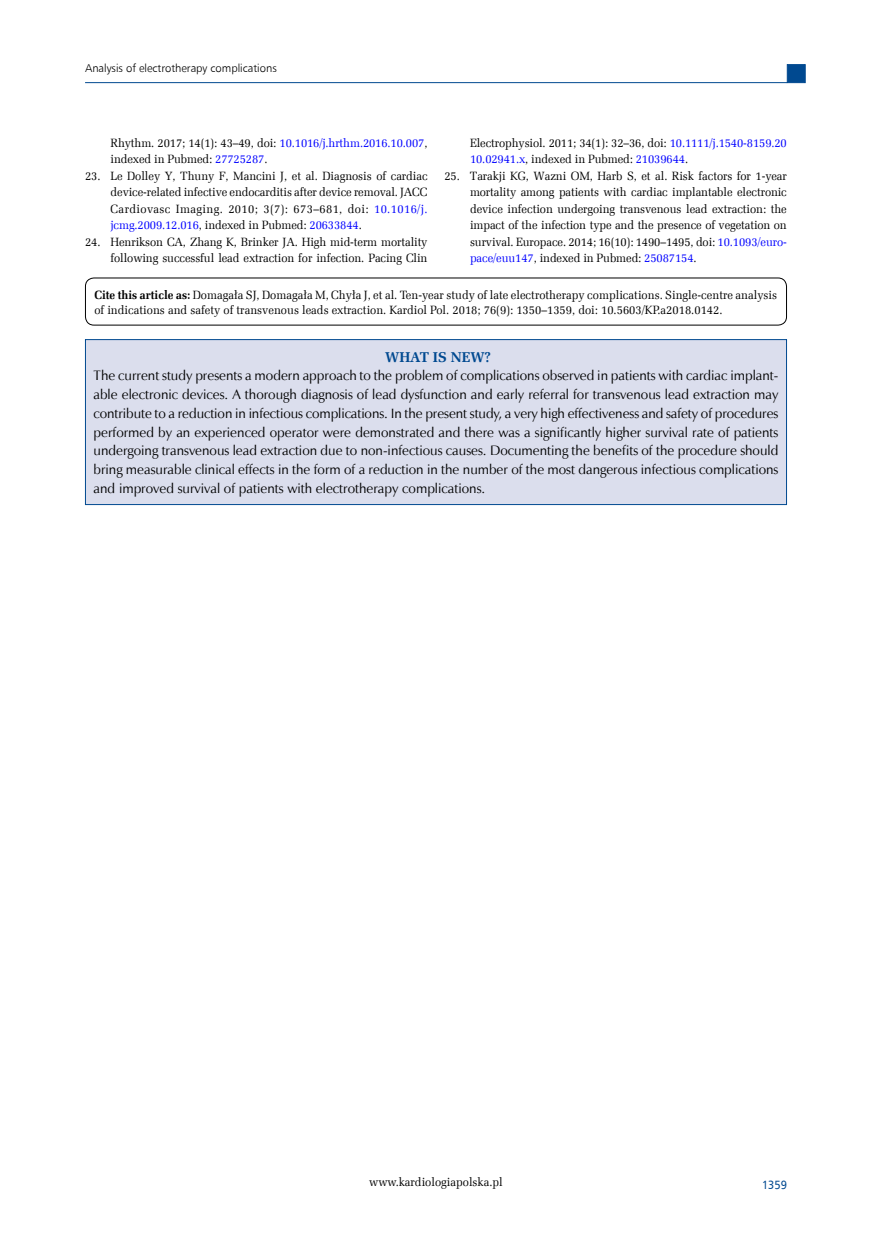
<style>
.page{position:relative;width:872px;height:1234px;background:#fff}
.page>*{position:absolute;margin:0;border:0;box-sizing:border-box;transform-origin:0 0}
._06_Srodtytul_1{font:700 14.25px "Zapf Ellipt EU";color:#004990}
._09_Tekst_pierwszy_A{font:13.65px/18.8px "Zapf Humnst EU";color:#000;text-align:justify}
._20_Pismiennictwo_ra{font:12px/16.5px "Zapf Ellipt EU";letter-spacing:-.01em;color:#000;scale:.95 1}
.t1{font:12px "Humnst 777 EU";color:#004990;scale:.9 1}
.t2{font:11.25px "Humnst 777 Lt EU";color:#000}
.s1{color:#00f}
.s2{font-weight:700}
</style>
<div class="page">
<div style="left:85px;top:339px;width:702px;height:166px;background:#dbdeed;border:1px solid #004990"></div>
<div style="left:85px;top:277px;width:702px;height:48px;border:1px solid #000;border-radius:9px"></div>
<hr style="left:85px;top:82px;width:702px;height:1px;background:#004990">
<div style="left:787px;top:64px;width:18px;height:19px;background:#004990;border:1px solid #004990"></div>
<p class="t2" style="left:85px;top:61px;width:193px">Analysis of electrotherapy complications</p>
<p class="_20_Pismiennictwo_ra" style="left:111px;top:135px;width:335px">Rhythm. 2017; 14(1): 43–49, doi: <span class="s1">10.1016/j.hrthm.2016.10.007</span>, indexed in Pubmed: <span class="s1">27725287</span>.</p>
<p class="_20_Pismiennictwo_ra" style="left:111px;top:168px;width:335px;text-align:justify;text-indent:-26px">23. Le Dolley Y, Thuny F, Mancini J, et al. Diagnosis of cardiac device-related infective endocarditis after device removal. JACC Cardiovasc Imaging. 2010; 3(7): 673–681, doi: <span class="s1">10.1016/j. jcmg.2009.12.016</span>, indexed in Pubmed: <span class="s1">20633844</span>.</p>
<p class="_20_Pismiennictwo_ra" style="left:85px;top:234px;width:362px;text-align:right">24. Henrikson CA, Zhang K, Brinker JA. High mid-term mortality following successful lead extraction for infection. Pacing Clin</p>
<p class="_20_Pismiennictwo_ra" style="left:470px;top:135px;width:335px">Electrophysiol. 2011; 34(1): 32–36, doi: <span class="s1">10.1111/j.1540-8159.20<br>10.02941.x</span>, indexed in Pubmed: <span class="s1">21039644</span>.</p>
<p class="_20_Pismiennictwo_ra" style="left:470px;top:168px;width:335px;text-align:justify;text-indent:-26px">25. Tarakji KG, Wazni OM, Harb S, et al. Risk factors for 1-year mortality among patients with cardiac implantable electronic device infection undergoing transvenous lead extraction: the impact of the infection type and the presence of vegetation on survival. Europace. 2014; 16(10): 1490–1495, doi: <span class="s1">10.1093/euro&shy;pace/euu147</span>, indexed in Pubmed: <span class="s1">25087154</span>.</p>
<p class="_20_Pismiennictwo_ra" style="left:94px;top:287px;width:720px;line-height:15px"><span class="s2">Cite this article as:</span> Domagała SJ, Domagała M, Chyła J, et al. Ten-year study of late electrotherapy complications. Single-centre analysis of indications and safety of transvenous leads extraction. Kardiol Pol. 2018; 76(9): 1350–1359, doi: 10.5603/KP.a2018.0142.</p>
<p class="_06_Srodtytul_1" style="left:385px;top:347px;width:107px">WHAT IS NEW?</p>
<p class="_09_Tekst_pierwszy_A" style="left:94px;top:366px;width:686px">The current study presents a modern approach to the problem of complications observed in patients with cardiac implant&shy;able electronic devices. A thorough diagnosis of lead dysfunction and early referral for transvenous lead extraction may contribute to a reduction in infectious complications. In the present study, a very high effectiveness and safety of procedures performed by an experienced operator were demonstrated and there was a significantly higher survival rate of patients undergoing transvenous lead extraction due to non-infectious causes. Documenting the benefits of the procedure should bring measurable clinical effects in the form of a reduction in the number of the most dangerous infectious complications and improved survival of patients with electrotherapy complications.</p>
<p class="_20_Pismiennictwo_ra" style="left:369px;top:1172px;width:142px">www.kardiologiapolska.pl</p>
<p class="t1" style="left:762px;top:1176px;width:29px">1359</p>
</div>
